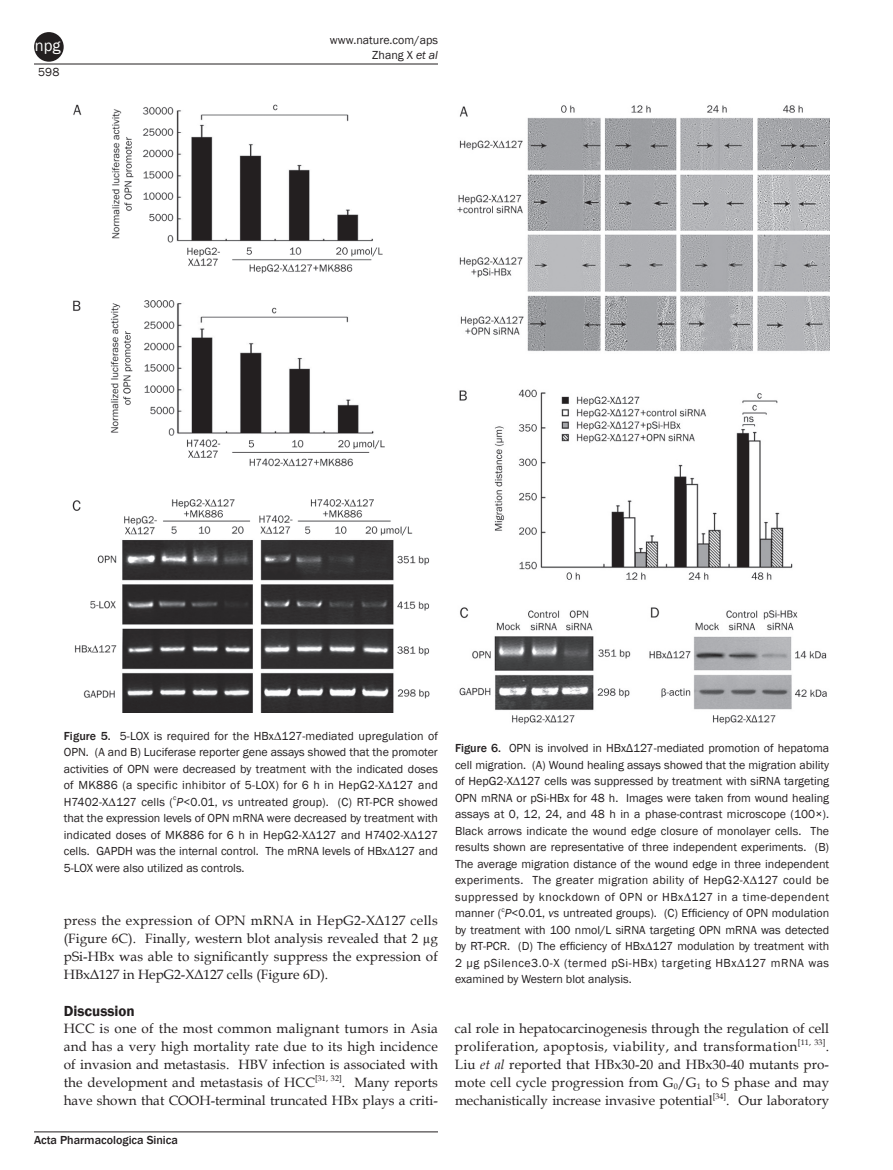
<style>
.page{position:relative;width:893px;height:1170px;background:#fff}
.page>*{position:absolute;margin:0;border:0;box-sizing:border-box;transform-origin:0 0}
.t1{font:16.5px "Franklin Gothic Book 2";color:#fff}
.t2{font:600 15px "Franklin Gothic";color:#231f20}
.t3{font:13.5px/18px "Book Antiqua";color:#231f20;text-align:justify}
.t4{font:13.5px/18px "Book Antiqua 2";letter-spacing:.01em;color:#231f20;text-align:justify}
.t5{font:12px/16.5px "Franklin Gothic";color:#231f20;text-align:justify}
.t6{font:12px/15px "Franklin Gothic Book 2";color:#231f20;text-align:right}
.t7{font:12px "Franklin Gothic Medium 2";color:#231f20}
.s1{font-family:"Franklin Gothic";font-style:italic}
.s2{font-weight:500}
.s3{font-style:italic}
.s4{font-family:"Franklin Gothic Book 2"}
.s5{font-family:"Book Antiqua"}
</style>
<div class="page">
<hr style="left:34px;top:64px;width:404px;height:1px;background:#231f20">
<hr style="left:34px;top:1131px;width:404px;height:1px;background:#231f20">
<div style="left:34px;top:32px;width:30px;height:30px;background:#231f20;border-radius:50%"></div>
<img style="left:72px;top:104px;width:358px;height:608px">
<img style="left:457px;top:105px;width:372px;height:620px">
<h1 class="t1" style="left:35px;top:35px;width:27px">npg</h1>
<p class="t6" style="left:38px;top:65px;width:23px">598</p>
<p class="t6" style="left:330px;top:32px;width:110px">www.nature.com/aps<br>Zhang X <span class="s1">et al</span></p>
<p class="t5" style="left:64px;top:727px;width:376px"><span class="s2">Figure 5.</span> 5-LOX is required for the HBx∆127-mediated upregulation of OPN. (A and B) Luciferase reporter gene assays showed that the promoter activities of OPN were decreased by treatment with the indicated doses of MK886 (a specific inhibitor of 5-LOX) for 6 h in HepG2-X∆127 and H7402-X∆127 cells (<sup>c</sup><span class="s3">P</span><span class="s4">&lt;0.01,</span> <span class="s3">vs</span> untreated group). (C) RT-PCR showed that the expression levels of OPN mRNA were decreased by treatment with indicated doses of MK886 for 6 h in HepG2-X∆127 and H7402-X∆127 cells. GAPDH was the internal control. The mRNA levels of HBx∆127 and 5-LOX were also utilized as controls.</p>
<p class="t5" style="left:455px;top:740px;width:376px"><span class="s2">Figure 6.</span> OPN is involved in HBxΔ127-mediated promotion of hepatoma cell migration. (A) Wound healing assays showed that the migration ability of HepG2-X∆127 cells was suppressed by treatment with siRNA targeting OPN mRNA or pSi-HBx for 48 h. Images were taken from wound healing assays at 0, 12, 24, and 48 h in a phase-contrast microscope (100×).<br>Black arrows indicate the wound edge closure of monolayer cells. The</p>
<p class="t6" style="left:455px;top:839px;width:376px;line-height:16.5px;text-align:left">results shown are representative of three independent experiments. (B)<br>The average migration distance of the wound edge in three independent</p>
<p class="t5" style="left:455px;top:872px;width:376px">experiments. The greater migration ability of HepG2-X∆127 could be suppressed by knockdown of OPN or HBx∆127 in a time-dependent <span class="s4">manner (</span><sup>c</sup><span class="s3">P</span><span class="s4">&lt;0.01,</span> <span class="s3">vs</span> untreated groups). (C) Efficiency of OPN modulation by treatment with 100 nmol/L siRNA targeting OPN mRNA was detected by RT-PCR. (D) The efficiency of HBx∆127 modulation by treatment with 2 µg pSilence3.0-X (termed pSi-HBx) targeting HBx∆127 mRNA was examined by Western blot analysis.</p>
<p class="t4" style="left:64px;top:911px;width:376px">press the expression of OPN mRNA in HepG2-XΔ127 cells (Figure 6C). Finally, western blot analysis revealed that 2 µg pSi-HBx was able to significantly suppress the expression of HBxΔ127 in HepG2-XΔ127 cells (Figure 6D).</p>
<p class="t2" style="left:64px;top:1001px;width:73px">Discussion</p>
<p class="t3" style="left:64px;top:1019px;width:376px">HCC is one of the most common malignant tumors in Asia and has a very high mortality rate due to its high incidence of invasion and metastasis. HBV infection is associated with the development and metastasis of HCC<sup>[31,</sup> <sup>32]</sup>. Many reports have shown that COOH-terminal truncated HBx plays a criti-</p>
<p class="t3" style="left:455px;top:1018px;width:376px">cal role in hepatocarcinogenesis through the regulation of cell proliferation, apoptosis, viability, and transformation<sup>[11,</sup> <sup>33]</sup>.<br>Liu <span class="s3">et al</span> reported that HBx30-20 and HBx30-40 mutants pro-</p>
<p class="t4" style="left:455px;top:1072px;width:376px">mote cell cycle progression from G<sub>0</sub>/G<sub>1</sub> <span class="s5">to S phase and may</span></p>
<p class="t3" style="left:455px;top:1090px;width:376px">mechanistically increase invasive potential<sup>[34]</sup>. Our laboratory</p>
<p class="t7" style="left:34px;top:1132px;width:145px">Acta Pharmacologica Sinica</p>
</div>
